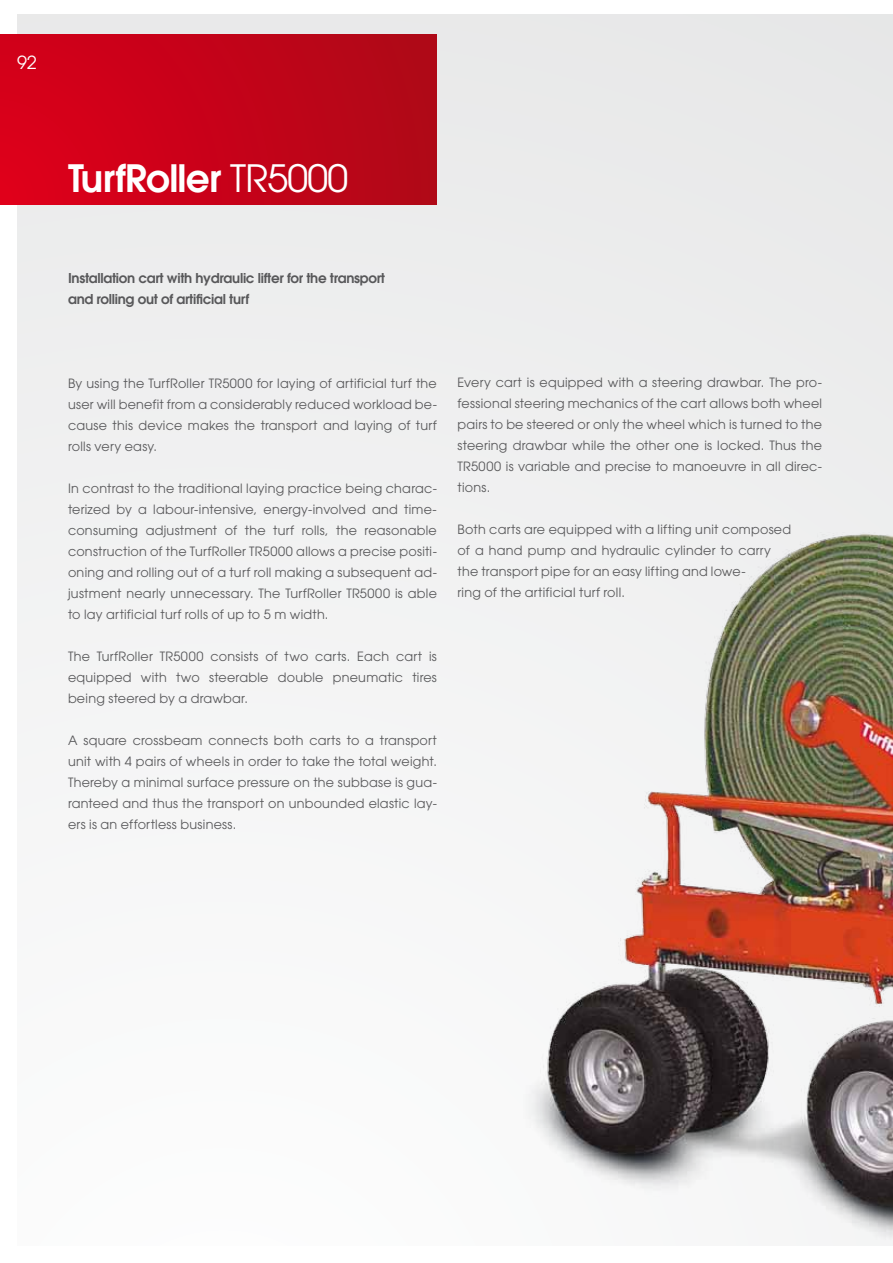
<style>
.page{position:relative;width:893px;height:1263px;background:#fff}
.page>*{position:absolute;margin:0;border:0;box-sizing:border-box;transform-origin:0 0}
.t1{font:600 37.5px "Avant Garde";letter-spacing:-.02em;color:#fff}
.t2{font:18px "Avant Garde";color:#fff}
.t3{font:600 13.5px/21px "Avant Garde";letter-spacing:-.02em;color:#58585a}
.t4{font:12.75px/21px "Avant Garde";letter-spacing:.02em;color:#58585a;text-align:justify}
.s1{font-weight:400}
</style>
<div class="page">
<div style="left:17px;top:15px;width:876px;height:1231px;background:#f1f1f2"></div>
<div style="left:0;top:34px;width:437px;height:170px;background:linear-gradient(to right,#dc001a,#af0817)"></div>
<img style="left:539px;top:533px;width:354px;height:702px">
<h2 class="t2" style="left:17px;top:52px;width:21px">92</h2>
<h1 class="t1" style="left:68px;top:154px;width:282px">TurfRoller <span class="s1">TR5000</span></h1>
<p class="t3" style="left:68px;top:267px;width:318px">Installation cart with hydraulic lifter for the transport and rolling out of artificial turf</p>
<p class="t4" style="left:68px;top:373px;width:370px">By using the TurfRoller TR5000 for laying of artificial turf the user will benefit from a considerably reduced workload be&shy;cause this device makes the transport and laying of turf rolls very easy.</p>
<p class="t4" style="left:68px;top:478px;width:370px">In contrast to the traditional laying practice being charac&shy;terized by a labour-intensive, energy-involved and time&shy;consuming adjustment of the turf rolls, the reasonable construction of the TurfRoller TR5000 allows a precise positi&shy;oning and rolling out of a turf roll making a subsequent ad&shy;justment nearly unnecessary. The TurfRoller TR5000 is able to lay artificial turf rolls of up to 5 m width.</p>
<p class="t4" style="left:68px;top:646px;width:370px">The TurfRoller TR5000 consists of two carts. Each cart is equipped with two steerable double pneumatic tires being steered by a drawbar.</p>
<p class="t4" style="left:68px;top:730px;width:370px">A square crossbeam connects both carts to a transport unit with 4 pairs of wheels in order to take the total weight.<br>Thereby a minimal surface pressure on the subbase is gua&shy;ranteed and thus the transport on unbounded elastic lay&shy;ers is an effortless business.</p>
<p class="t4" style="left:458px;top:372px;width:366px">Every cart is equipped with a steering drawbar. The pro&shy;fessional steering mechanics of the cart allows both wheel pairs to be steered or only the wheel which is turned to the steering drawbar while the other one is locked. Thus the TR5000 is variable and precise to manoeuvre in all direc&shy;tions.</p>
<p class="t4" style="left:458px;top:519px;width:335px;text-align:left">Both carts are equipped with a lifting unit composed of a hand pump and hydraulic cylinder to carry the transport pipe for an easy lifting and lowe-<br>ring of the artificial turf roll.</p>
</div>
